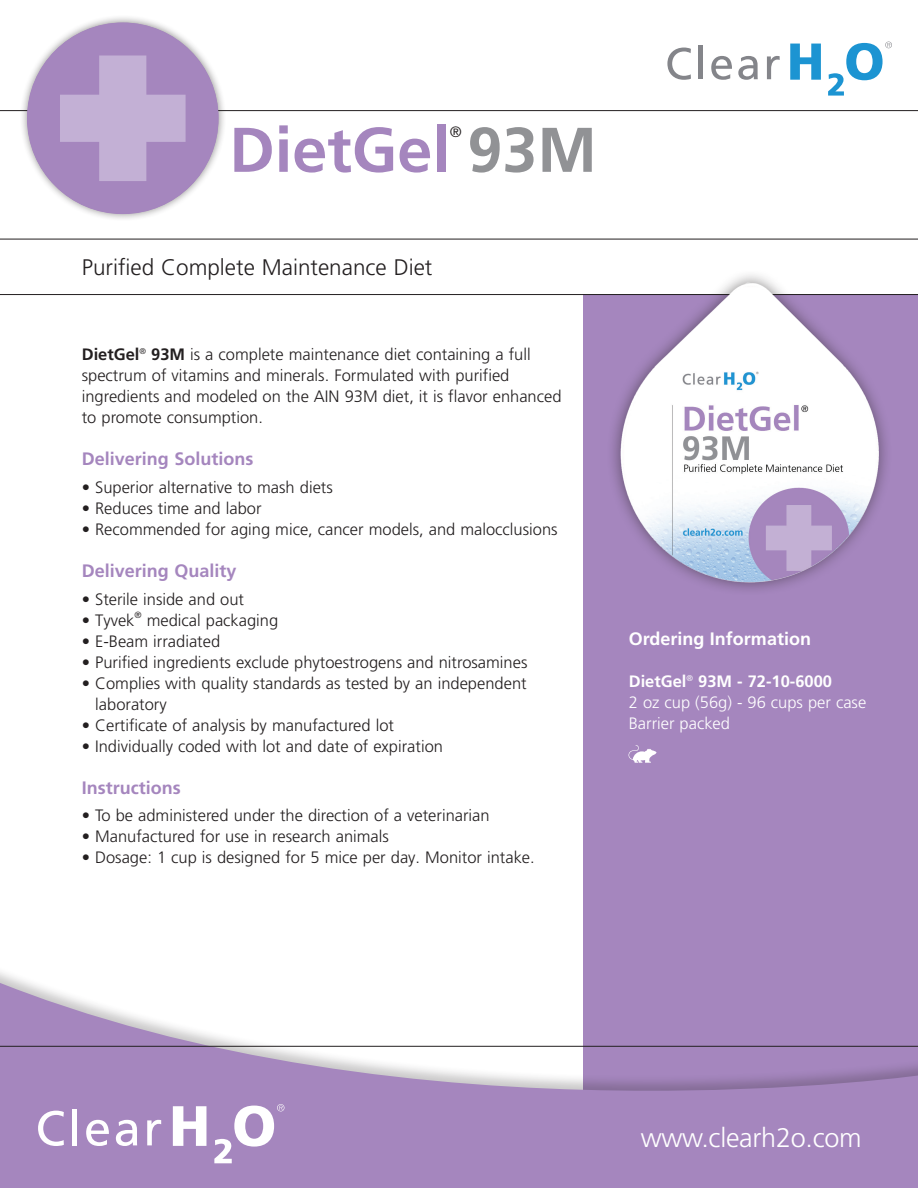
<style>
.page{position:relative;width:918px;height:1188px;background:#fff}
.page>*{position:absolute;margin:0;border:0;box-sizing:border-box;transform-origin:0 0}
.t1{font:700 63px "Frutiger";color:#a586be}
.nutritional_tabbed{font:300 27px "Frutiger";letter-spacing:-.01em;color:#fff}
.bulleted_list{font:300 22.5px "Frutiger";color:#231f20}
.t2{font:700 18px "Frutiger";color:#a586be}
.para_body_copy{font:700 18px "Frutiger";color:#fff}
.bulleted_list-2{font:300 16.5px/21px "Frutiger";color:#231f20}
.para_body_copy-2{font:300 16.5px/21px "Frutiger";color:#231f20}
.t3{font:300 16.5px "Frutiger";color:#fff}
.t4{font:700 16.5px "Frutiger";color:#fff}
.t5{font:300 15px "Frutiger";color:#231f20}
.bulleted_list-3{font:300 9px "Frutiger";color:#231f20}
.s1{color:#919295}
.s2{font-weight:700}
</style>
<div class="page">
<div style="left:584px;top:295px;width:334px;height:893px;background:#a586be"></div>
<svg style="left:790px;top:44px;width:31px;height:36px"></svg>
<svg style="left:667px;top:48px;width:24px;height:32px"></svg>
<hr style="left:699px;top:46px;width:4px;height:33px;background:#84858a">
<svg style="left:711px;top:56px;width:21px;height:24px"></svg>
<svg style="left:738px;top:56px;width:20px;height:24px"></svg>
<svg style="left:767px;top:56px;width:13px;height:23px"></svg>
<svg style="left:828px;top:42px;width:64px;height:54px"></svg>
<hr style="left:0;top:110px;width:918px;height:1px;background:#231f20">
<hr style="left:0;top:294px;width:918px;height:1px;background:#231f20">
<hr style="left:0;top:239px;width:918px;height:1px;background:#231f20">
<div style="left:0;top:962px;width:918px;height:226px;background:#231f20;opacity:.25"></div>
<svg style="left:0;top:978px;width:918px;height:210px;fill:#a586be"></svg>
<hr style="left:0;top:1046px;width:918px;height:1px;background:#231f20">
<svg style="left:173px;top:1106px;width:33px;height:40px"></svg>
<svg style="left:38px;top:1111px;width:26px;height:35px"></svg>
<div style="left:72px;top:1109px;width:5px;height:36px;background:#fff"></div>
<svg style="left:86px;top:1120px;width:23px;height:26px"></svg>
<svg style="left:116px;top:1120px;width:21px;height:26px"></svg>
<svg style="left:147px;top:1120px;width:14px;height:25px"></svg>
<svg style="left:214px;top:1104px;width:70px;height:59px"></svg>
<div style="left:19px;top:14px;width:208px;height:208px;background:#231f20;opacity:.5"></div>
<div style="left:27px;top:23px;width:192px;height:191px;background:#a586be;border-radius:50%"></div>
<svg style="left:60px;top:55px;width:126px;height:126px"></svg>
<svg style="left:629px;top:745px;width:27px;height:18px"></svg>
<div style="left:606px;top:268px;width:286px;height:329px;background:#231f20;opacity:.6"></div>
<img style="left:609px;top:270px;width:282px;height:325px">
<p class="t1" style="left:229px;top:113px;width:369px">DietGel <span class="s1">93M</span></p>
<p class="t5" style="left:450px;top:124px;width:13px">®</p>
<p class="bulleted_list" style="left:82px;top:254px;width:352px">Purified Complete Maintenance Diet</p>
<p class="para_body_copy-2" style="left:82px;top:344px;width:481px"><span class="s2">DietGel</span><sup>®</sup> <span class="s2">93M</span> is a complete maintenance diet containing a full spectrum of vitamins and minerals. Formulated with purified ingredients and modeled on the AIN 93M diet, it is flavor enhanced to promote consumption.</p>
<p class="t2" style="left:82px;top:448px;width:173px">Delivering Solutions</p>
<p class="bulleted_list-2" style="left:82px;top:477px;width:253px">• Superior alternative to mash diets</p>
<p class="bulleted_list-2" style="left:82px;top:498px;width:181px">• Reduces time and labor</p>
<p class="bulleted_list-2" style="left:82px;top:519px;width:477px">• Recommended for aging mice, cancer models, and malocclusions</p>
<p class="t2" style="left:82px;top:560px;width:156px">Delivering Quality</p>
<p class="bulleted_list-2" style="left:82px;top:588px;width:164px">• Sterile inside and out</p>
<p class="bulleted_list-2" style="left:82px;top:609px;width:54px">• Tyvek</p>
<p class="bulleted_list-3" style="left:135px;top:610px;width:9px">®</p>
<p class="bulleted_list-2" style="left:147px;top:609px;width:133px">medical packaging</p>
<p class="bulleted_list-2" style="left:82px;top:630px;width:140px">• E-Beam irradiated</p>
<p class="bulleted_list-2" style="left:82px;top:651px;width:447px">• Purified ingredients exclude phytoestrogens and nitrosamines</p>
<p class="bulleted_list-2" style="left:95px;top:672px;width:433px;text-indent:-14px">• Complies with quality standards as tested by an independent laboratory</p>
<p class="bulleted_list-2" style="left:82px;top:714px;width:314px">• Certificate of analysis by manufactured lot</p>
<p class="bulleted_list-2" style="left:82px;top:735px;width:363px">• Individually coded with lot and date of expiration</p>
<p class="t2" style="left:82px;top:777px;width:100px">Instructions</p>
<p class="bulleted_list-2" style="left:82px;top:805px;width:409px">• To be administered under the direction of a veterinarian</p>
<p class="bulleted_list-2" style="left:82px;top:826px;width:309px">• Manufactured for use in research animals</p>
<p class="bulleted_list-2" style="left:82px;top:847px;width:454px">• Dosage: 1 cup is designed for 5 mice per day. Monitor intake.</p>
<p class="para_body_copy" style="left:629px;top:628px;width:184px">Ordering Information</p>
<p class="t4" style="left:629px;top:671px;width:205px">DietGel<sup>®</sup> 93M - 72-10-6000</p>
<p class="t3" style="left:629px;top:693px;width:239px">2 oz cup (56g) - 96 cups per case</p>
<p class="t3" style="left:629px;top:714px;width:103px">Barrier packed</p>
<p class="nutritional_tabbed" style="left:641px;top:1122px;width:222px">www.clearh2o.com</p>
</div>
